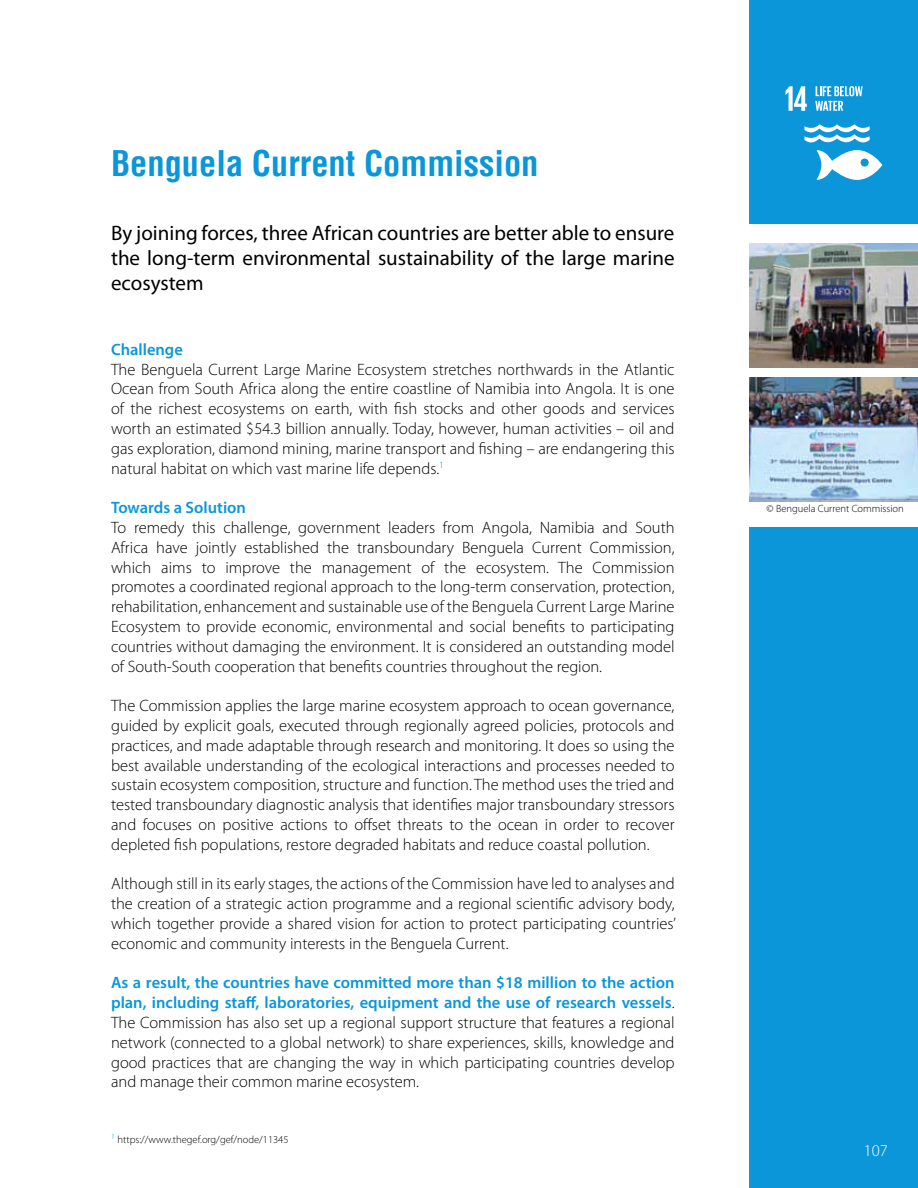
<style>
.page{position:relative;width:918px;height:1188px;background:#fff}
.page>*{position:absolute;margin:0;border:0;box-sizing:border-box;transform-origin:0 0}
.t1{font:700 condensed 34.5px "Helvetica LT";color:#0a96d9}
.t2{font:21px/25.2px "Myriad Pro";color:#000;text-align:justify}
.t3{font:300 16.5px/19.8px "Myriad Pro";color:#000;text-align:justify}
.t4{font:600 16.5px "Myriad Pro";color:#0a96d9}
.t5{font:300 16.5px "Myriad Pro";color:#fff}
.t6{font:300 10.5px "Myriad Pro";color:#000}
.s1{font-weight:600;color:#0a96d9}
</style>
<div class="page">
<div style="left:750px;top:0;width:168px;height:224px;background:#0a96d9"></div>
<div style="left:749px;top:528px;width:169px;height:660px;background:#0a96d9"></div>
<img style="left:749px;top:243px;width:169px;height:125px">
<img style="left:749px;top:378px;width:169px;height:124px">
<svg style="left:786px;top:86px;width:21px;height:25px"></svg>
<svg style="left:804px;top:124px;width:78px;height:56px"></svg>
<svg style="left:815px;top:86px;width:48px;height:25px"></svg>
<h1 class="t1" style="left:111px;top:142px;width:429px">Benguela Current Commission</h1>
<p class="t2" style="left:111px;top:220px;width:565px">By joining forces, three African countries are better able to ensure the long-term environmental sustainability of the large marine ecosystem</p>
<p class="t4" style="left:111px;top:339px;width:73px">Challenge</p>
<p class="t3" style="left:111px;top:359px;width:565px">The Benguela Current Large Marine Ecosystem stretches northwards in the Atlantic Ocean from South Africa along the entire coastline of Namibia into Angola. It is one of the richest ecosystems on earth, with fish stocks and other goods and services worth an estimated $54.3 billion annually. Today, however, human activities – oil and gas exploration, diamond mining, marine transport and fishing – are endangering this natural habitat on which vast marine life depends.<sup>1</sup></p>
<p class="t4" style="left:111px;top:497px;width:136px">Towards a Solution</p>
<p class="t3" style="left:111px;top:517px;width:565px">To remedy this challenge, government leaders from Angola, Namibia and South Africa have jointly established the transboundary Benguela Current Commission, which aims to improve the management of the ecosystem. The Commission promotes a coordinated regional approach to the long-term conservation, protection, rehabilitation, enhancement and sustainable use of the Benguela Current Large Marine Ecosystem to provide economic, environmental and social benefits to participating countries without damaging the environment. It is considered an outstanding model of South-South cooperation that benefits countries throughout the region.</p>
<p class="t3" style="left:111px;top:696px;width:565px">The Commission applies the large marine ecosystem approach to ocean governance, guided by explicit goals, executed through regionally agreed policies, protocols and practices, and made adaptable through research and monitoring. It does so using the best available understanding of the ecological interactions and processes needed to sustain ecosystem composition, structure and function. The method uses the tried and tested transboundary diagnostic analysis that identifies major transboundary stressors and focuses on positive actions to offset threats to the ocean in order to recover depleted fish populations, restore degraded habitats and reduce coastal pollution.</p>
<p class="t3" style="left:111px;top:874px;width:567px">Although still in its early stages, the actions of the Commission have led to analyses and the creation of a strategic action programme and a regional scientific advisory body, which together provide a shared vision for action to protect participating countries’ economic and community interests in the Benguela Current.</p>
<p class="t3" style="left:111px;top:973px;width:565px"><span class="s1">As a result, the countries have committed more than $18 million to the action plan, including staff, laboratories, equipment and the use of research vessels</span>.<br>The Commission has also set up a regional support structure that features a regional network (connected to a global network) to share experiences, skills, knowledge and good practices that are changing the way in which participating countries develop and manage their common marine ecosystem.</p>
<p class="t6" style="left:111px;top:1134px;width:179px"><sup>1</sup> https://www.thegef.org/gef/node/11345</p>
<p class="t6" style="left:767px;top:502px;width:139px">© Benguela Current Commission</p>
<p class="t5" style="left:864px;top:1140px;width:26px">107</p>
</div>
